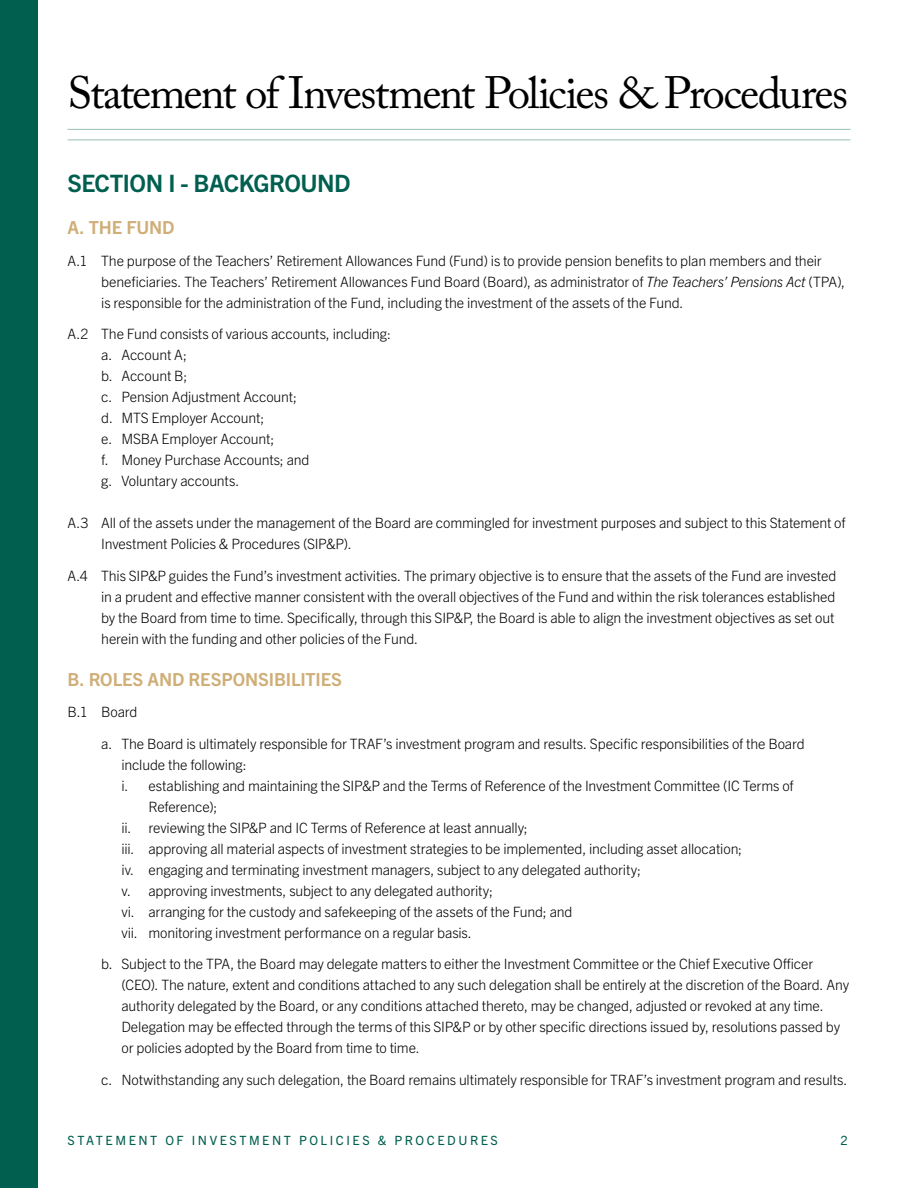
<style>
.page{position:relative;width:918px;height:1188px;background:#fff}
.page>*{position:absolute;margin:0;border:0;box-sizing:border-box;transform-origin:0 0}
.t1{font:45px "Adobe Caslon Pro";letter-spacing:-.045em;color:#000}
.t2{font:700 24px "Trade Gothic Next LT Pro";letter-spacing:-.02em;color:#005f4f}
.t3{font:700 18px "Trade Gothic Next LT Pro";letter-spacing:-.01em;color:#cfae78}
.t4{font:300 14.25px/21px "Trade Gothic Next LT Pro";letter-spacing:-.01em;color:#000}
.t5{font:12.75px "Trade Gothic Next LT Pro";letter-spacing:.2em;color:#005f4f}
.s1{font-style:italic}
</style>
<div class="page">
<div style="left:0;top:0;width:38px;height:1188px;background:#005f4f"></div>
<hr style="left:68px;top:129px;width:782px;height:1px;background:#98c0b9">
<hr style="left:68px;top:140px;width:782px;height:1px;background:#98c0b9">
<h1 class="t1" style="left:68px;top:66px;width:782px">Statement of Investment Policies &amp; Procedures</h1>
<h2 class="t2" style="left:68px;top:167px;width:285px">SECTION I - BACKGROUND</h2>
<h3 class="t3" style="left:68px;top:215px;width:109px">A. THE FUND</h3>
<p class="t4" style="left:101px;top:249px;width:745px;text-indent:-34px">A.1 The purpose of the Teachers’ Retirement Allowances Fund (Fund) is to provide pension benefits to plan members and their beneficiaries. The Teachers’ Retirement Allowances Fund Board (Board), as administrator of <span class="s1">The Teachers’ Pensions Act</span> (TPA), is responsible for the administration of the Fund, including the investment of the assets of the Fund.</p>
<p class="t4" style="left:68px;top:322px;width:325px">A.2 The Fund consists of various accounts, including:</p>
<p class="t4" style="left:101px;top:343px;width:87px">a. Account A;</p>
<p class="t4" style="left:101px;top:364px;width:88px">b. Account B;</p>
<p class="t4" style="left:101px;top:385px;width:197px">c. Pension Adjustment Account;</p>
<p class="t4" style="left:101px;top:406px;width:165px">d. MTS Employer Account;</p>
<p class="t4" style="left:101px;top:427px;width:175px">e. MSBA Employer Account;</p>
<p class="t4" style="left:101px;top:448px;width:210px">f. Money Purchase Accounts; and</p>
<p class="t4" style="left:101px;top:469px;width:140px">g. Voluntary accounts.</p>
<p class="t4" style="left:101px;top:511px;width:746px;text-indent:-34px">A.3 All of the assets under the management of the Board are commingled for investment purposes and subject to this Statement of<br>Investment Policies &amp; Procedures (SIP&amp;P).</p>
<p class="t4" style="left:101px;top:564px;width:737px;text-indent:-34px">A.4 This SIP&amp;P guides the Fund’s investment activities. The primary objective is to ensure that the assets of the Fund are invested in a prudent and effective manner consistent with the overall objectives of the Fund and within the risk tolerances established by the Board from time to time. Specifically, through this SIP&amp;P, the Board is able to align the investment objectives as set out herein with the funding and other policies of the Fund.</p>
<h3 class="t3" style="left:68px;top:666px;width:276px">B. ROLES AND RESPONSIBILITIES</h3>
<h4 class="t4" style="left:68px;top:700px;width:72px">B.1 Board</h4>
<p class="t4" style="left:121px;top:732px;width:685px;text-indent:-20px">a. The Board is ultimately responsible for TRAF’s investment program and results. Specific responsibilities of the Board include the following:</p>
<p class="t4" style="left:148px;top:774px;width:647px;text-indent:-27px">i. establishing and maintaining the SIP&amp;P and the Terms of Reference of the Investment Committee (IC Terms of<br>Reference);</p>
<p class="t4" style="left:121px;top:816px;width:408px">ii. reviewing the SIP&amp;P and IC Terms of Reference at least annually;</p>
<p class="t4" style="left:121px;top:837px;width:622px">iii. approving all material aspects of investment strategies to be implemented, including asset allocation;</p>
<p class="t4" style="left:121px;top:858px;width:521px">iv. engaging and terminating investment managers, subject to any delegated authority;</p>
<p class="t4" style="left:121px;top:879px;width:373px">v. approving investments, subject to any delegated authority;</p>
<p class="t4" style="left:121px;top:900px;width:453px">vi. arranging for the custody and safekeeping of the assets of the Fund; and</p>
<p class="t4" style="left:121px;top:921px;width:352px">vii. monitoring investment performance on a regular basis.</p>
<p class="t4" style="left:121px;top:952px;width:729px;text-indent:-20px">b. Subject to the TPA, the Board may delegate matters to either the Investment Committee or the Chief Executive Officer (CEO). The nature, extent and conditions attached to any such delegation shall be entirely at the discretion of the Board. Any authority delegated by the Board, or any conditions attached thereto, may be changed, adjusted or revoked at any time.<br>Delegation may be effected through the terms of this SIP&amp;P or by other specific directions issued by, resolutions passed by or policies adopted by the Board from time to time.</p>
<p class="t4" style="left:101px;top:1068px;width:748px">c. Notwithstanding any such delegation, the Board remains ultimately responsible for TRAF’s investment program and results.</p>
<p class="t5" style="left:68px;top:1132px;width:432px">STATEMENT OF INVESTMENT POLICIES &amp; PROCEDURES</p>
<p class="t5" style="left:841px;top:1132px;width:9px">2</p>
</div>
